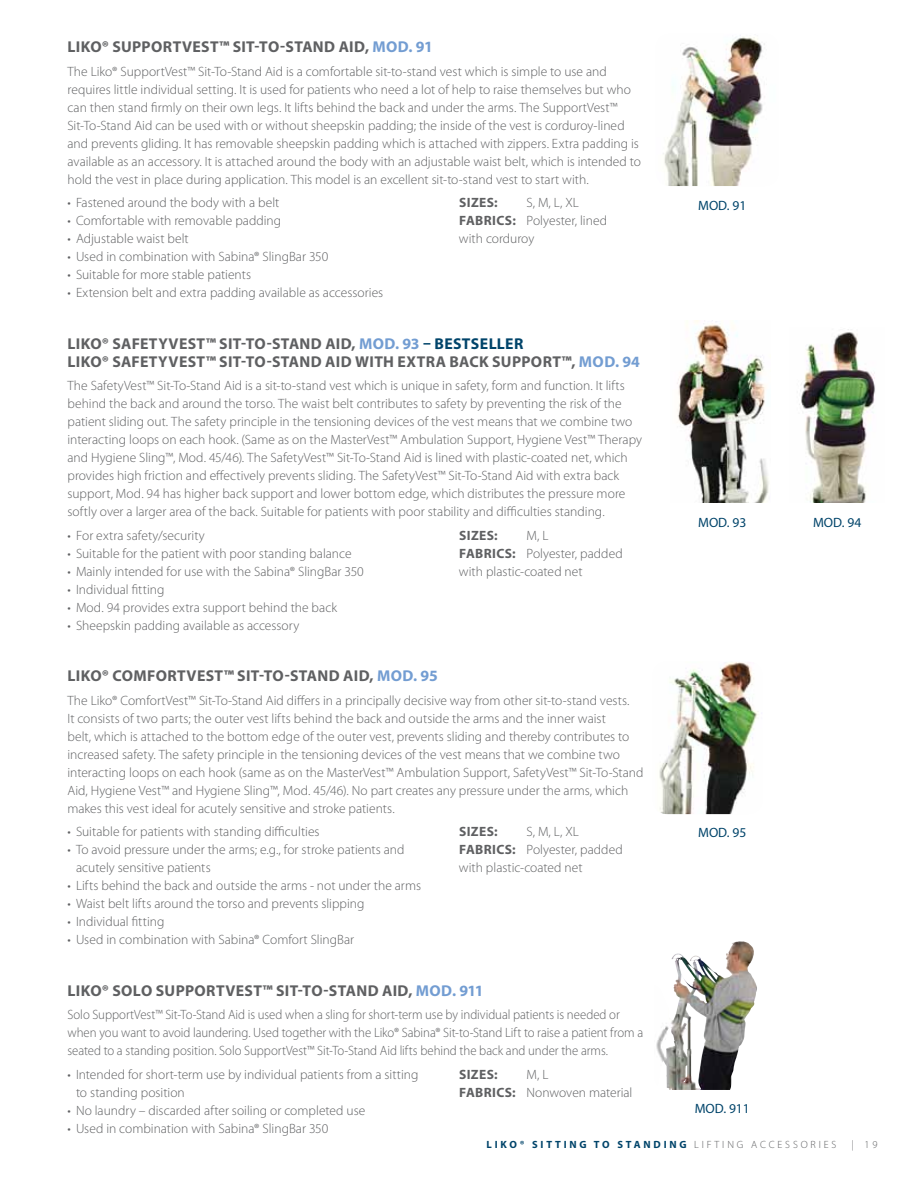
<style>
.page{position:relative;width:918px;height:1188px;background:#fff}
.page>*{position:absolute;margin:0;border:0;box-sizing:border-box;transform-origin:0 0}
.t1{font:700 15.75px/18px "Myriad Pro";letter-spacing:.025em;color:#5f6062}
.t2{font:300 13.5px/18px "Myriad Pro";color:#5f6062}
.t3{font:300 13.5px/18px "Myriad Pro";color:#5f6062;scale:.95 1}
.t4{font:13.5px "Myriad Pro";color:#00446a}
.t5{font:700 13.5px "Myriad Pro";letter-spacing:.03em;color:#5f6062}
.t6{font:700 10.5px "Myriad Pro";letter-spacing:.27em;color:#00446a}
.t7{font:300 10.5px "Myriad Pro";color:#5f6062}
.s1{color:#739dd2}
.s2{color:#00446a}
.s3{font-weight:700}
.s4{font-weight:300;color:#5f6062}
</style>
<div class="page">
<img style="left:677px;top:321px;width:92px;height:182px">
<img style="left:656px;top:942px;width:82px;height:146px">
<img style="left:659px;top:662px;width:100px;height:152px">
<img style="left:663px;top:35px;width:102px;height:151px">
<img style="left:799px;top:329px;width:76px;height:174px">
<p class="t1" style="left:68px;top:38px;width:367px">LI KO® SUPPORTVEST™ SIT-TO-STAND AID, <span class="s1">MOD. 91</span></p>
<p class="t2" style="left:68px;top:62px;width:575px">The Liko® SupportVest™ Sit-To-Stand Aid is a comfortable sit-to-stand vest which is simple to use and requires little individual setting. It is used for patients who need a lot of help to raise themselves but who can then stand firmly on their own legs. It lifts behind the back and under the arms. The SupportVest™ Sit-To-Stand Aid can be used with or without sheepskin padding; the inside of the vest is corduroy-lined and prevents gliding. It has removable sheepskin padding which is attached with zippers. Extra padding is available as an accessory. It is attached around the body with an adjustable waist belt, which is intended to hold the vest in place during application. This model is an excellent sit-to-stand vest to start with.</p>
<p class="t2" style="left:68px;top:194px;width:213px">• Fastened around the body with a belt</p>
<p class="t2" style="left:68px;top:212px;width:215px">• Comfortable with removable padding</p>
<p class="t2" style="left:68px;top:230px;width:123px">• Adjustable waist belt</p>
<p class="t2" style="left:68px;top:248px;width:262px">• Used in combination with Sabina® SlingBar 350</p>
<p class="t2" style="left:68px;top:266px;width:185px">• Suitable for more stable patients</p>
<p class="t2" style="left:68px;top:284px;width:317px">• Extension belt and extra padding available as accessories</p>
<p class="t1" style="left:68px;top:335px;width:574px">LI KO® SAFETYVEST™ SIT-TO-STAND AID, <span class="s1">MOD. 93</span> <span class="s2">– BESTSELLER<br></span>LI KO® SAFETYVEST™ SIT-TO-STAND AID WITH EXTRA BACK SUPPORT™, <span class="s1">MOD. 94</span></p>
<p class="t2" style="left:68px;top:377px;width:576px">The SafetyVest™ Sit-To-Stand Aid is a sit-to-stand vest which is unique in safety, form and function. It lifts behind the back and around the torso. The waist belt contributes to safety by preventing the risk of the patient sliding out. The safety principle in the tensioning devices of the vest means that we combine two interacting loops on each hook. (Same as on the MasterVest™ Ambulation Support, Hygiene Vest™ Therapy and Hygiene Sling™, Mod. 45/46). The SafetyVest™ Sit-To-Stand Aid is lined with plastic-coated net, which provides high friction and effectively prevents sliding. The SafetyVest™ Sit-To-Stand Aid with extra back support, Mod. 94 has higher back support and lower bottom edge, which distributes the pressure more softly over a larger area of the back. Suitable for patients with poor stability and difficulties standing.</p>
<p class="t2" style="left:68px;top:526px;width:139px">• For extra safety/security</p>
<p class="t2" style="left:68px;top:544px;width:286px">• Suitable for the patient with poor standing balance</p>
<p class="t2" style="left:68px;top:562px;width:298px">• Mainly intended for use with the Sabina® SlingBar 350</p>
<p class="t2" style="left:68px;top:580px;width:98px">• I ndividual fitting</p>
<p class="t2" style="left:68px;top:598px;width:271px">• Mod. 94 provides extra support behind the back</p>
<p class="t2" style="left:68px;top:616px;width:233px">• Sheepskin padding available as accessory</p>
<p class="t1" style="left:68px;top:667px;width:372px">LI KO® COMFORTVEST™ SIT-TO-STAND AID, <span class="s1">MOD. 95</span></p>
<p class="t2" style="left:68px;top:692px;width:577px">The Liko® ComfortVest™ Sit-To-Stand Aid differs in a principally decisive way from other sit-to-stand vests.<br>It consists of two parts; the outer vest lifts behind the back and outside the arms and the inner waist<br>belt, which is attached to the bottom edge of the outer vest, prevents sliding and thereby contributes to increased safety. The safety principle in the tensioning devices of the vest means that we combine two interacting loops on each hook (same as on the MasterVest™ Ambulation Support, SafetyVest™ Sit-To-Stand Aid, Hygiene Vest™ and Hygiene Sling™, Mod. 45/46). No part creates any pressure under the arms, which makes this vest ideal for acutely sensitive and stroke patients.</p>
<p class="t2" style="left:68px;top:823px;width:254px">• Suitable for patients with standing difficulties</p>
<p class="t2" style="left:76px;top:841px;width:330px;text-indent:-9px">• To avoid pressure under the arms; e.g., for stroke patients and acutely sensitive patients</p>
<p class="t2" style="left:68px;top:877px;width:355px">• Lifts behind the back and outside the arms - not under the arms</p>
<p class="t2" style="left:68px;top:895px;width:299px">• Waist belt lifts around the torso and prevents slipping</p>
<p class="t2" style="left:68px;top:913px;width:98px">• I ndividual fitting</p>
<p class="t2" style="left:68px;top:931px;width:288px">• Used in combination with Sabina® Comfort SlingBar</p>
<p class="t1" style="left:68px;top:982px;width:418px">LI KO® SOLO SUPPORTVEST™ SIT-TO-STAND AID, <span class="s1">MOD. 911</span></p>
<p class="t3" style="left:68px;top:1006px;width:607px">Solo SupportVest™ Sit-To-Stand Aid is used when a sling for short-term use by individual patients is needed or when you want to avoid laundering. Used together with the Liko® Sabina® Sit-to-Stand Lift to raise a patient from a seated to a standing position. Solo SupportVest™ Sit-To-Stand Aid lifts behind the back and under the arms.</p>
<p class="t2" style="left:76px;top:1065px;width:344px;text-indent:-9px">• I ntended for short-term use by individual patients from a sitting to standing position</p>
<p class="t2" style="left:68px;top:1101px;width:299px">• No laundry – discarded after soiling or completed use</p>
<p class="t2" style="left:68px;top:1119px;width:262px">• Used in combination with Sabina® SlingBar 350</p>
<p class="t2" style="left:459px;top:193px;width:150px;text-indent:68px">S, M, L, XL<br><span class="s3">FABRICS:</span> Polyester, lined with corduroy</p>
<p class="t5" style="left:459px;top:195px;width:40px">SIZES:</p>
<p class="t4" style="left:698px;top:198px;width:50px">MOD. 91</p>
<p class="t4" style="left:698px;top:515px;width:50px">MOD. 93</p>
<p class="t4" style="left:813px;top:515px;width:50px">MOD. 94</p>
<p class="t5" style="left:459px;top:528px;width:40px">SIZES:</p>
<p class="t2" style="left:459px;top:527px;width:165px;text-indent:68px">M, L<br><span class="s3">FABRI CS:</span> Polyester, padded with plastic-coated net</p>
<p class="t2" style="left:459px;top:823px;width:165px;text-indent:68px">S, M, L, XL<br><span class="s3">FABRI CS:</span> Polyester, padded with plastic-coated net</p>
<p class="t5" style="left:459px;top:824px;width:40px">SIZES:</p>
<p class="t4" style="left:698px;top:825px;width:50px">MOD. 95</p>
<p class="t5" style="left:459px;top:1067px;width:40px">SIZES:</p>
<p class="t2" style="left:459px;top:1065px;width:175px;text-indent:67px">M, L<br><span class="s3">FABRICS:</span> Nonwoven material</p>
<p class="t4" style="left:695px;top:1101px;width:57px">MOD. 911</p>
<p class="t6" style="left:486px;top:1138px;width:308px">LI KO® SI TTI NG TO STANDI NG <span class="s4">Lift ing Accessor</span></p>
<p class="t7" style="left:819px;top:1138px;width:18px">ies</p>
<p class="t7" style="left:852px;top:1138px;width:27px">| 19</p>
</div>
